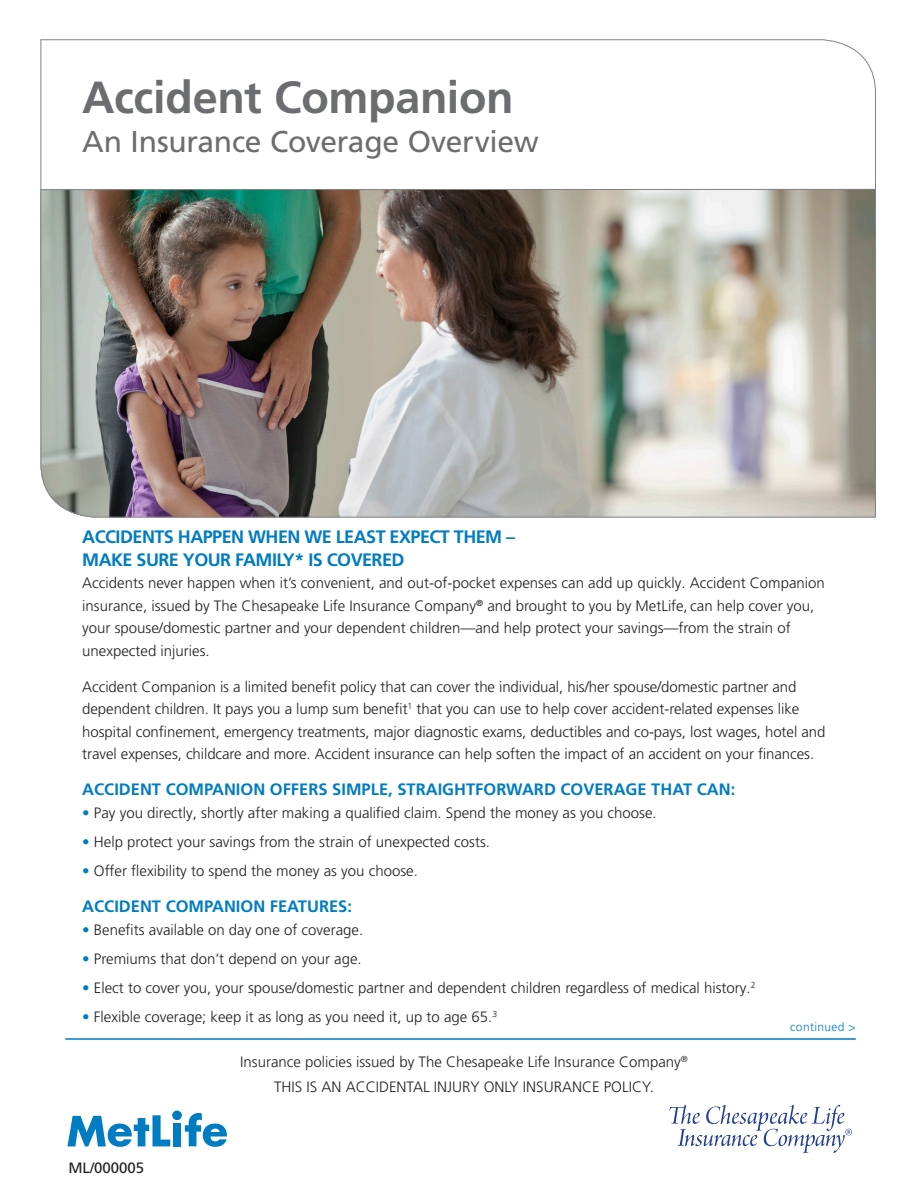
<style>
.page{position:relative;width:918px;height:1188px;background:#fff}
.page>*{position:absolute;margin:0;border:0;box-sizing:border-box;transform-origin:0 0}
.t1{font:700 45px "Frutiger LT Pro";letter-spacing:-.01em;color:#6c6d70}
.t2{font:30px "Frutiger LT Pro";letter-spacing:-.01em;color:#6c6d70}
.t3{font:700 18px/22.5px "Frutiger LT Pro";letter-spacing:-.03em;color:#007cc2}
.t4{font:700 16.5px "Frutiger LT Pro";color:#007cc2}
.t5{font:300 15px/22.5px "Frutiger LT Pro";color:#231f20}
.t6{font:15px "Frutiger LT Pro";color:#231f20}
.t7{font:300 12px "Frutiger LT Pro";letter-spacing:.03em;color:#007cc2}
.s1{color:#007cc2}
</style>
<div class="page">
<svg style="left:40px;top:39px;width:836px;height:150px"></svg>
<img style="left:40px;top:189px;width:836px;height:329px">
<div style="left:173px;top:1123px;width:8px;height:23px;background:#007cc2"></div>
<svg style="left:185px;top:1113px;width:42px;height:34px"></svg>
<div style="left:172px;top:1111px;width:10px;height:9px;background:#007cc2;border-radius:50%"></div>
<svg style="left:67px;top:1115px;width:103px;height:32px"></svg>
<hr style="left:65px;top:1038px;width:791px;height:2px;background:#007cc2">
<svg style="left:669px;top:1105px;width:183px;height:48px"></svg>
<p class="t1" style="left:82px;top:71px;width:433px">Accident Companion</p>
<p class="t2" style="left:82px;top:124px;width:458px">An Insurance Coverage Overview</p>
<p class="t3" style="left:82px;top:526px;width:434px">ACCIDENTS HAPPEN WHEN WE LEAST EXPECT THEM –<br>MAKE SURE YOUR FAMILY* IS COVERED</p>
<p class="t5" style="left:82px;top:572px;width:744px">Accidents never happen when it’s convenient, and out-of-pocket expenses can add up quickly. Accident Companion insurance, issued by The Chesapeake Life Insurance Company<sup>®</sup> and brought to you by MetLife, can help cover you, your spouse/domestic partner and your dependent children—and help protect your savings—from the strain of unexpected injuries.</p>
<p class="t5" style="left:82px;top:675px;width:745px">Accident Companion is a limited benefit policy that can cover the individual, his/her spouse/domestic partner and dependent children. It pays you a lump sum benefit<sup>1</sup> that you can use to help cover accident-related expenses like hospital confinement, emergency treatments, major diagnostic exams, deductibles and co-pays, lost wages, hotel and travel expenses, childcare and more. Accident insurance can help soften the impact of an accident on your finances.</p>
<p class="t4" style="left:82px;top:780px;width:654px">ACCIDENT COMPANION OFFERS SIMPLE, STRAIGHTFORWARD COVERAGE THAT CAN:</p>
<p class="t5" style="left:82px;top:801px;width:576px"><span class="s1">•</span> Pay you directly, shortly after making a qualified claim. Spend the money as you choose.</p>
<p class="t5" style="left:82px;top:831px;width:409px"><span class="s1">•</span> Help protect your savings from the strain of unexpected costs.</p>
<p class="t5" style="left:82px;top:860px;width:337px"><span class="s1">•</span> Offer flexibility to spend the money as you choose.</p>
<p class="t4" style="left:82px;top:897px;width:271px">ACCIDENT COMPANION FEATURES:</p>
<p class="t5" style="left:82px;top:918px;width:282px"><span class="s1">•</span> Benefits available on day one of coverage.</p>
<p class="t5" style="left:82px;top:948px;width:281px"><span class="s1">•</span> Premiums that don’t depend on your age.</p>
<p class="t5" style="left:82px;top:977px;width:675px"><span class="s1">•</span> Elect to cover you, your spouse/domestic partner and dependent children regardless of medical history.<sup>2</sup></p>
<p class="t5" style="left:82px;top:1006px;width:416px"><span class="s1">•</span> Flexible coverage; keep it as long as you need it, up to age 65.<sup>3</sup></p>
<p class="t5" style="left:240px;top:1051px;width:449px">Insurance policies issued by The Chesapeake Life Insurance Company<sup>®</sup></p>
<p class="t5" style="left:274px;top:1075px;width:381px">THIS IS AN ACCIDENTAL INJURY ONLY INSURANCE POLICY.</p>
<p class="t7" style="left:790px;top:1020px;width:67px">continued &gt;</p>
<p class="t6" style="left:68px;top:1159px;width:77px">ML/000005</p>
</div>
